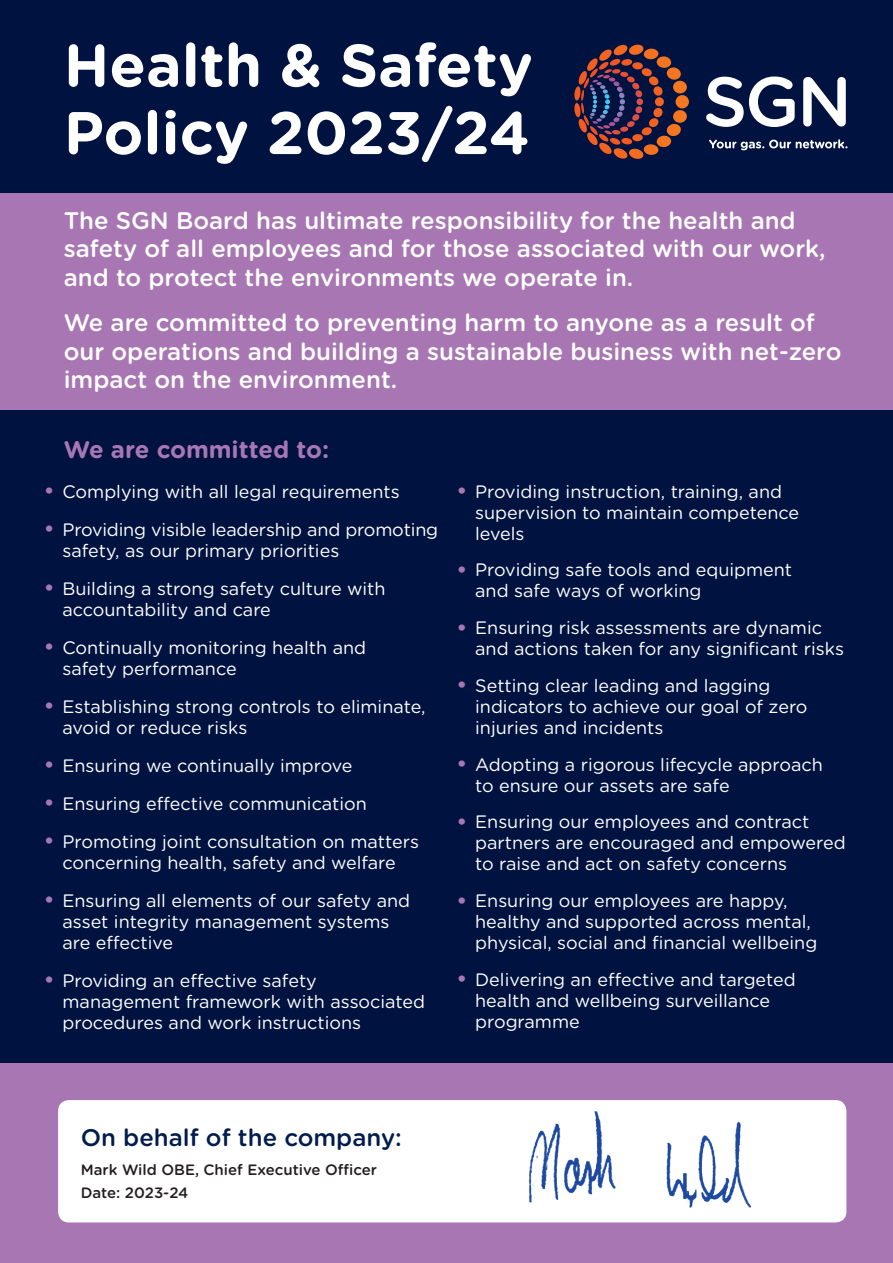
<style>
.page{position:relative;width:893px;height:1263px;background:#fff}
.page>*{position:absolute;margin:0;border:0;box-sizing:border-box;transform-origin:0 0}
.t1{font:700 60px/67.5px "Gotham Rounded";color:#fff}
.t2{font:500 24px/28.5px "Gotham Rounded";color:#fff}
.t3{font:500 24px "Gotham Rounded";color:#001c4c}
.t4{font:700 24px "Gotham Rounded";color:#a877b3}
.t5{font:18px/21px "Gotham Rounded";color:#fff}
.t6{font:500 15px/22.5px "Gotham Rounded";color:#231f20}
.s1{font-size:24px;color:#a877b3}
</style>
<div class="page">
<div style="left:0;top:0;width:893px;height:1069px;background:#001340"></div>
<div style="left:0;top:193px;width:893px;height:217px;background:#a877b3"></div>
<div style="left:0;top:1063px;width:893px;height:200px;background:#a877b3"></div>
<div style="left:57px;top:1098px;width:791px;height:126px;background:#fff;border-radius:12px"></div>
<div style="left:55px;top:1097px;width:794px;height:128px;border:3px solid #a877b3;border-radius:12px"></div>
<svg style="left:706px;top:77px;width:89px;height:50px"></svg>
<svg style="left:803px;top:77px;width:43px;height:50px"></svg>
<svg style="left:709px;top:139px;width:138px;height:11px"></svg>
<svg style="left:574px;top:45px;width:115px;height:114px"></svg>
<img style="left:514px;top:1111px;width:257px;height:111px">
<h1 class="t1" style="left:64px;top:31px;width:471px">Health &amp; Safety<br>Policy 2023/24</h1>
<h2 class="t2" style="left:64px;top:206px;width:763px">The SGN Board has ultimate responsibility for the health and safety of all employees and for those associated with our work, and to protect the environments we operate in.</h2>
<h2 class="t2" style="left:64px;top:308px;width:779px">We are committed to preventing harm to anyone as a result of our operations and building a sustainable business with net-zero impact on the environment.</h2>
<h2 class="t4" style="left:64px;top:435px;width:267px">We are committed to:</h2>
<p class="t5" style="left:44px;top:480px;width:358px"><span class="s1">•</span> Complying with all legal requirements</p>
<p class="t5" style="left:62px;top:518px;width:377px;text-indent:-19px"><span class="s1">•</span> Providing visible leadership and promoting safety, as our primary priorities</p>
<p class="t5" style="left:62px;top:577px;width:325px;text-indent:-19px"><span class="s1">•</span> Building a strong safety culture with accountability and care</p>
<p class="t5" style="left:62px;top:636px;width:305px;text-indent:-19px"><span class="s1">•</span> Continually monitoring health and safety performance</p>
<p class="t5" style="left:62px;top:695px;width:365px;text-indent:-19px"><span class="s1">•</span> Establishing strong controls to eliminate, avoid or reduce risks</p>
<p class="t5" style="left:44px;top:754px;width:310px"><span class="s1">•</span> Ensuring we continually improve</p>
<p class="t5" style="left:44px;top:792px;width:325px"><span class="s1">•</span> Ensuring effective communication</p>
<p class="t5" style="left:44px;top:830px;width:377px;text-align:center"><span class="s1">•</span> Promoting joint consultation on matters concerning health, safety and welfare</p>
<p class="t5" style="left:62px;top:889px;width:349px;text-indent:-19px"><span class="s1">•</span> Ensuring all elements of our safety and asset integrity management systems are effective</p>
<p class="t5" style="left:62px;top:969px;width:364px;text-indent:-19px"><span class="s1">•</span> Providing an effective safety management framework with associated procedures and work instructions</p>
<p class="t5" style="left:475px;top:480px;width:326px;text-indent:-19px"><span class="s1">•</span> Providing instruction, training, and supervision to maintain competence levels</p>
<p class="t5" style="left:475px;top:559px;width:319px;text-indent:-19px"><span class="s1">•</span> Providing safe tools and equipment and safe ways of working</p>
<p class="t5" style="left:475px;top:616px;width:370px;text-indent:-19px"><span class="s1">•</span> Ensuring risk assessments are dynamic and actions taken for any significant risks</p>
<p class="t5" style="left:475px;top:674px;width:334px;text-indent:-19px"><span class="s1">•</span> Setting clear leading and lagging indicators to achieve our goal of zero injuries and incidents</p>
<p class="t5" style="left:475px;top:753px;width:349px;text-indent:-19px"><span class="s1">•</span> Adopting a rigorous lifecycle approach to ensure our assets are safe</p>
<p class="t5" style="left:475px;top:811px;width:372px;text-indent:-19px"><span class="s1">•</span> Ensuring our employees and contract partners are encouraged and empowered to raise and act on safety concerns</p>
<p class="t5" style="left:475px;top:889px;width:344px;text-indent:-19px"><span class="s1">•</span> Ensuring our employees are happy, healthy and supported across mental, physical, social and financial wellbeing</p>
<p class="t5" style="left:475px;top:968px;width:322px;text-indent:-19px"><span class="s1">•</span> Delivering an effective and targeted health and wellbeing surveillance programme</p>
<h2 class="t3" style="left:81px;top:1123px;width:323px">On behalf of the company:</h2>
<p class="t6" style="left:81px;top:1158px;width:298px">Mark Wild OBE, Chief Executive Officer<br>Date: 2023-24</p>
</div>
